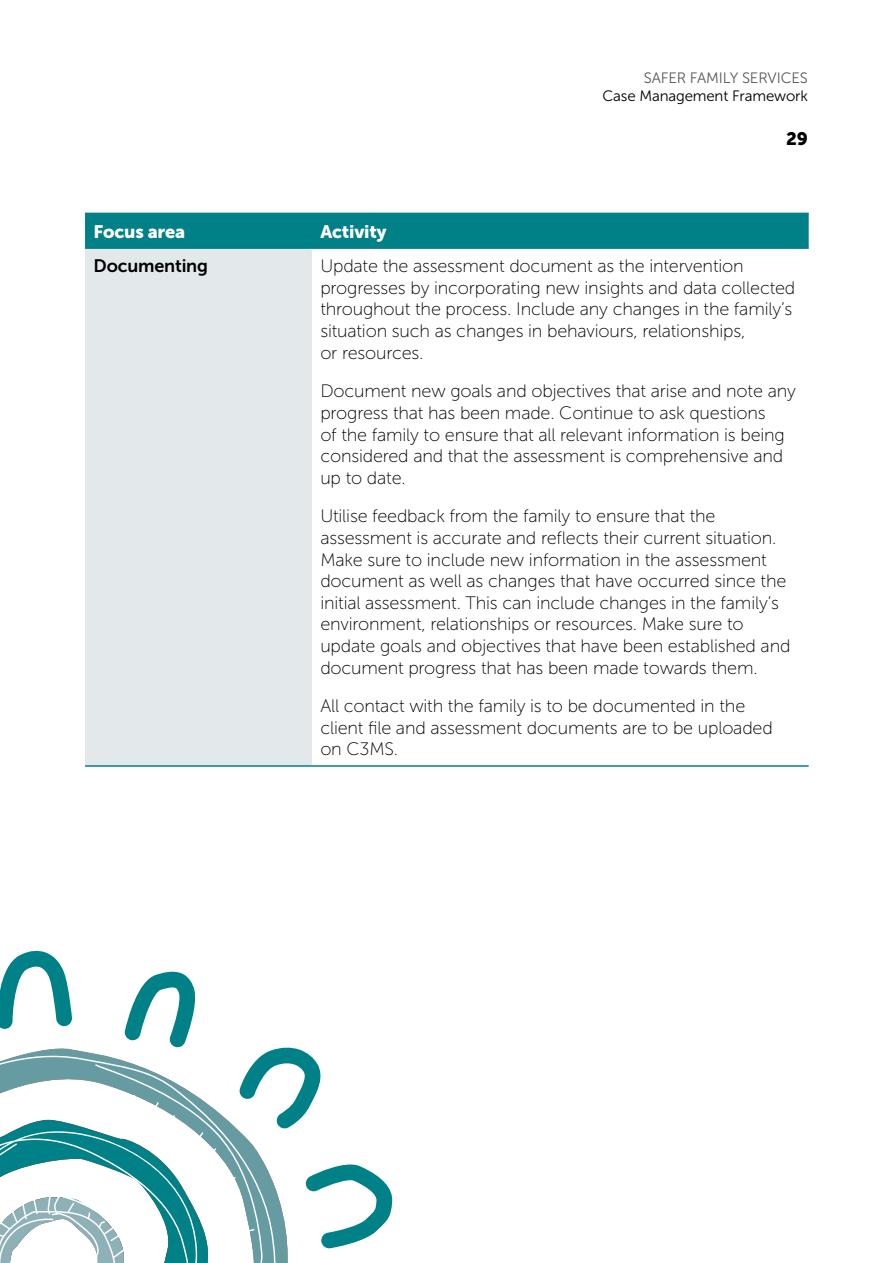
<style>
.page{position:relative;width:893px;height:1263px;background:#fff}
.page>*{position:absolute;margin:0;border:0;box-sizing:border-box;transform-origin:0 0}
.Body_copy{font:18px/21.6px "Museo Sans 100";letter-spacing:-.01em;color:#000}
.Table_H1{font:18px "Museo Sans 900";letter-spacing:-.01em;color:#fff}
.Table_H2{font:18px "Museo Sans 700";letter-spacing:-.01em;color:#000}
.t1{font:18px "Museo Sans 900";color:#000}
.t2{font:15px "Museo Sans 300";letter-spacing:-.01em;color:#000}
.t3{font:15px "Museo Sans 300";letter-spacing:-.01em;color:#58595b}
</style>
<div class="page">
<svg style="left:0;top:950px;width:393px;height:313px"></svg>
<div style="left:85px;top:214px;width:724px;height:33px;background:#008087"></div>
<div style="left:85px;top:248px;width:227px;height:518px;background:#e3e9eb"></div>
<hr style="left:85px;top:213px;width:227px;height:1px;background:#008087">
<hr style="left:312px;top:213px;width:497px;height:1px;background:#008087">
<hr style="left:85px;top:247px;width:227px;height:2px;background:#008087">
<hr style="left:312px;top:247px;width:497px;height:2px;background:#008087">
<hr style="left:85px;top:765px;width:227px;height:2px;background:#008087">
<hr style="left:312px;top:765px;width:497px;height:2px;background:#008087">
<p class="t3" style="left:644px;top:69px;width:166px">SAFER FAMILY SERVICES</p>
<p class="t2" style="left:602px;top:87px;width:207px">Case Management Framework</p>
<p class="t1" style="left:786px;top:128px;width:23px">29</p>
<p class="Table_H1" style="left:94px;top:221px;width:93px">Focus area</p>
<p class="Table_H1" style="left:320px;top:221px;width:68px">Activity</p>
<p class="Table_H2" style="left:94px;top:256px;width:116px">Documenting</p>
<p class="Body_copy" style="left:320px;top:255px;width:477px">Update the assessment document as the intervention progresses by incorporating new insights and data collected throughout the process. Include any changes in the family’s situation such as changes in behaviours, relationships,<br>or resources.</p>
<p class="Body_copy" style="left:320px;top:380px;width:477px">Document new goals and objectives that arise and note any progress that has been made. Continue to ask questions<br>of the family to ensure that all relevant information is being considered and that the assessment is comprehensive and up to date.</p>
<p class="Body_copy" style="left:320px;top:505px;width:472px">Utilise feedback from the family to ensure that the assessment is accurate and reflects their current situation.<br>Make sure to include new information in the assessment document as well as changes that have occurred since the initial assessment. This can include changes in the family’s environment, relationships or resources. Make sure to update goals and objectives that have been established and document progress that has been made towards them.</p>
<p class="Body_copy" style="left:320px;top:695px;width:454px">All contact with the family is to be documented in the client file and assessment documents are to be uploaded on C3MS.</p>
</div>
